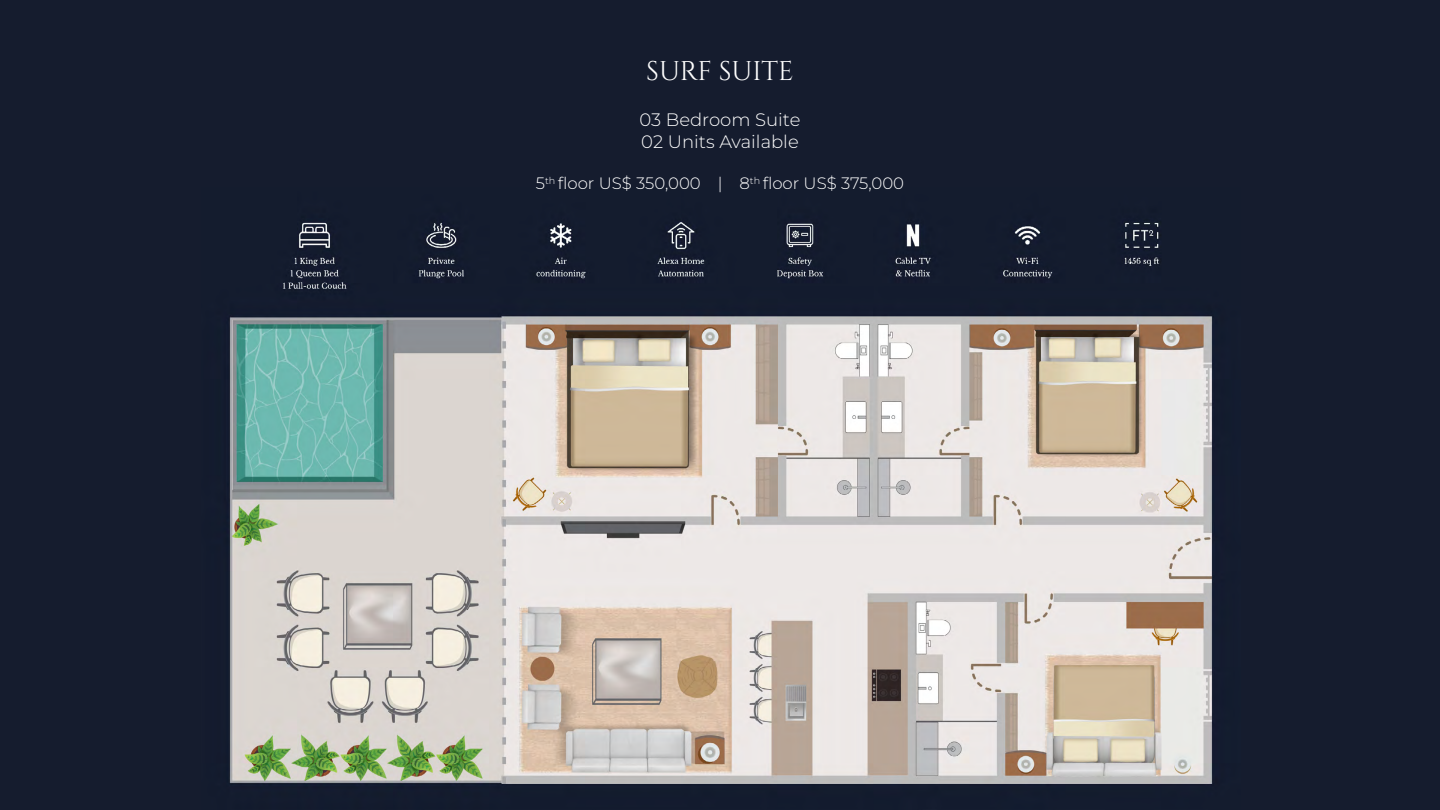
<style>
.page{position:relative;width:1440px;height:810px;background:#151c2e}
.page>*{position:absolute;margin:0;border:0;box-sizing:border-box;transform-origin:0 0}
.t1{font:27px "Cinzel";color:#fff}
.t2{font:300 18px/21.6px "Montserrat";color:#fff}
.t3{font:300 16.5px "Montserrat";color:#fff}
</style>
<div class="page">
<img style="left:229px;top:222px;width:983px;height:562px">
<h1 class="t1" style="left:646px;top:55px;width:149px">SURF SUITE</h1>
<p class="t2" style="left:640px;top:109px;width:162px">03 Bedroom Suite<br>02 Units Available</p>
<p class="t3" style="left:536px;top:172px;width:370px">5<sup>th</sup> floor US$ 350,000 | 8<sup>th</sup> floor US$ 375,000</p>
</div>
